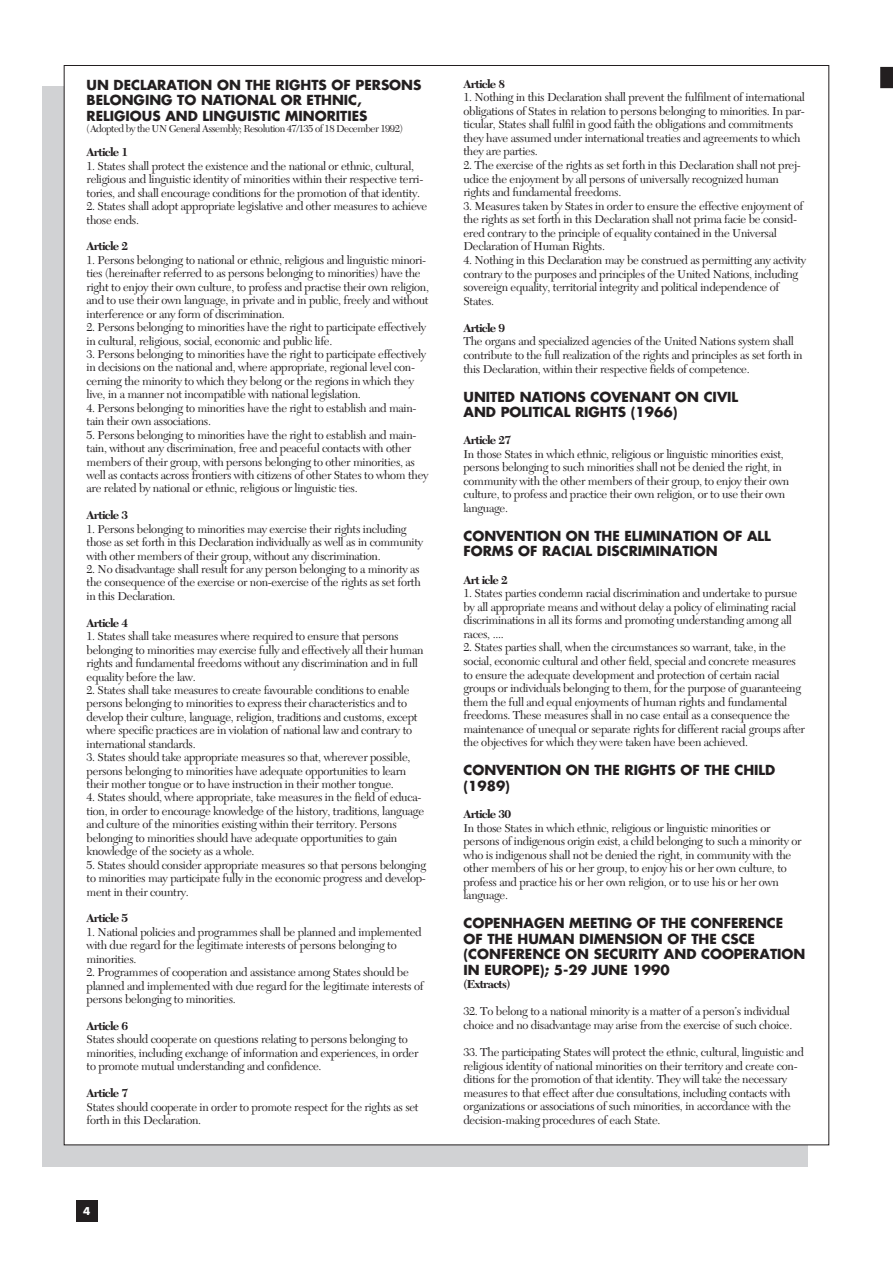
<style>
.page{position:relative;width:893px;height:1263px;background:#fff}
.page>*{position:absolute;margin:0;border:0;box-sizing:border-box;transform-origin:0 0}
.t1{font:700 13.5px/15.5px "Futura";color:#231f20}
.t2{font:12px/13.5px "New Caledonia";letter-spacing:-.025em;color:#231f20}
.t3{font:700 12px "New Caledonia";letter-spacing:-.055em;color:#231f20}
.t4{font:10.5px "New Caledonia";letter-spacing:-.05em;color:#231f20}
.t5{font:700 10.5px "Futura";color:#fff}
</style>
<div class="page">
<div style="left:77px;top:1200px;width:21px;height:22px;background:#231f20"></div>
<div style="left:43px;top:86px;width:765px;height:1080px;background:#d1d2d4"></div>
<div style="left:64px;top:65px;width:765px;height:1080px;background:#fff"></div>
<div style="left:880px;top:67px;width:12px;height:21px;background:#231f20"></div>
<p class="t1" style="left:87px;top:78px;width:336px">UN DECLARATION ON THE RIGHTS OF PERSONS<br>BELONGING TO NATIONAL OR ETHNIC,<br>RELIGIOUS AND LINGUISTIC MINORITIES</p>
<p class="t4" style="left:87px;top:124px;width:318px">(Adopted by the UN General Assembly; Resolution 47/135 of 18 December 1992)</p>
<p class="t3" style="left:87px;top:147px;width:43px">Article 1</p>
<p class="t2" style="left:87px;top:160px;width:338px">1. States shall protect the existence and the national or ethnic, cultural, religious and linguistic identity of minorities within their respective terri&shy;tories, and shall encourage conditions for the promotion of that identity.</p>
<p class="t2" style="left:87px;top:201px;width:342px">2. States shall adopt appropriate legislative and other measures to achieve those ends.</p>
<p class="t3" style="left:87px;top:242px;width:43px">Article 2</p>
<p class="t2" style="left:87px;top:254px;width:344px">1. Persons belonging to national or ethnic, religious and linguistic minori&shy;ties (hereinafter referred to as persons belonging to minorities) have the right to enjoy their own culture, to profess and practise their own religion, and to use their own language, in private and in public, freely and without interference or any form of discrimination.</p>
<p class="t2" style="left:87px;top:322px;width:341px">2. Persons belonging to minorities have the right to participate effectively in cultural, religious, social, economic and public life.</p>
<p class="t2" style="left:87px;top:348px;width:341px">3. Persons belonging to minorities have the right to participate effectively in decisions on the national and, where appropriate, regional level con&shy;cerning the minority to which they belong or the regions in which they live, in a manner not incompatible with national legislation.</p>
<p class="t2" style="left:87px;top:402px;width:331px">4. Persons belonging to minorities have the right to establish and main&shy;tain their own associations.</p>
<p class="t2" style="left:87px;top:429px;width:343px">5. Persons belonging to minorities have the right to establish and main&shy;tain, without any discrimination, free and peaceful contacts with other members of their group, with persons belonging to other minorities, as well as contacts across frontiers with citizens of other States to whom they are related by national or ethnic, religious or linguistic ties.</p>
<p class="t3" style="left:87px;top:510px;width:43px">Article 3</p>
<p class="t2" style="left:87px;top:523px;width:338px">1. Persons belonging to minorities may exercise their rights including those as set forth in this Declaration individually as well as in community with other members of their group, without any discrimination.</p>
<p class="t2" style="left:87px;top:563px;width:336px;text-align:justify">2. No disadvantage shall result for any person belonging to a minority as the consequence of the exercise or non-exercise of the rights as set forth in this Declaration.</p>
<p class="t3" style="left:87px;top:618px;width:43px">Article 4</p>
<p class="t2" style="left:87px;top:631px;width:338px">1. States shall take measures where required to ensure that persons belonging to minorities may exercise fully and effectively all their human rights and fundamental freedoms without any discrimination and in full equality before the law.</p>
<p class="t2" style="left:87px;top:684px;width:333px">2. States shall take measures to create favourable conditions to enable persons belonging to minorities to express their characteristics and to develop their culture, language, religion, traditions and customs, except where specific practices are in violation of national law and contrary to international standards.</p>
<p class="t2" style="left:87px;top:752px;width:325px">3. States should take appropriate measures so that, wherever possible, persons belonging to minorities have adequate opportunities to learn their mother tongue or to have instruction in their mother tongue.</p>
<p class="t2" style="left:87px;top:792px;width:339px">4. States should, where appropriate, take measures in the field of educa&shy;tion, in order to encourage knowledge of the history, traditions, language and culture of the minorities existing within their territory. Persons belonging to minorities should have adequate opportunities to gain knowledge of the society as a whole.</p>
<p class="t2" style="left:87px;top:859px;width:341px;text-align:justify">5. States should consider appropriate measures so that persons belonging to minorities may participate fully in the economic progress and develop&shy;ment in their country.</p>
<p class="t3" style="left:87px;top:913px;width:43px">Article 5</p>
<p class="t2" style="left:87px;top:926px;width:337px">1. National policies and programmes shall be planned and implemented with due regard for the legitimate interests of persons belonging to minorities.</p>
<p class="t2" style="left:87px;top:967px;width:339px">2. Programmes of cooperation and assistance among States should be planned and implemented with due regard for the legitimate interests of persons belonging to minorities.</p>
<p class="t3" style="left:87px;top:1021px;width:43px">Article 6</p>
<p class="t2" style="left:87px;top:1034px;width:333px">States should cooperate on questions relating to persons belonging to minorities, including exchange of information and experiences, in order to promote mutual understanding and confidence.</p>
<p class="t3" style="left:87px;top:1088px;width:43px">Article 7</p>
<p class="t2" style="left:87px;top:1101px;width:334px">States should cooperate in order to promote respect for the rights as set forth in this Declaration.</p>
<p class="t5" style="left:83px;top:1206px;width:9px">4</p>
<p class="t3" style="left:463px;top:79px;width:43px">Article 8</p>
<p class="t2" style="left:463px;top:92px;width:343px">1. Nothing in this Declaration shall prevent the fulfilment of international obligations of States in relation to persons belonging to minorities. In par&shy;ticular, States shall fulfil in good faith the obligations and commitments they have assumed under international treaties and agreements to which they are parties.</p>
<p class="t2" style="left:463px;top:160px;width:339px">2. The exercise of the rights as set forth in this Declaration shall not prej&shy;udice the enjoyment by all persons of universally recognized human rights and fundamental freedoms.</p>
<p class="t2" style="left:463px;top:200px;width:341px">3. Measures taken by States in order to ensure the effective enjoyment of the rights as set forth in this Declaration shall not prima facie be consid&shy;ered contrary to the principle of equality contained in the Universal Declaration of Human Rights.</p>
<p class="t2" style="left:463px;top:255px;width:344px">4. Nothing in this Declaration may be construed as permitting any activity contrary to the purposes and principles of the United Nations, including sovereign equality, territorial integrity and political independence of States.</p>
<p class="t3" style="left:463px;top:323px;width:43px">Article 9</p>
<p class="t2" style="left:463px;top:336px;width:341px">The organs and specialized agencies of the United Nations system shall contribute to the full realization of the rights and principles as set forth in this Declaration, within their respective fields of competence.</p>
<p class="t1" style="left:463px;top:390px;width:276px">UNITED NATIONS COVENANT ON CIVIL<br>AND POLITICAL RIGHTS (1966)</p>
<p class="t3" style="left:463px;top:435px;width:49px">Article 27</p>
<p class="t2" style="left:463px;top:448px;width:327px">In those States in which ethnic, religious or linguistic minorities exist, persons belonging to such minorities shall not be denied the right, in community with the other members of their group, to enjoy their own culture, to profess and practice their own religion, or to use their own language.</p>
<p class="t1" style="left:463px;top:529px;width:309px">CONVENTION ON THE ELIMINATION OF ALL<br>FORMS OF RACIAL DISCRIMINATION</p>
<p class="t3" style="left:463px;top:575px;width:46px">Art icle 2</p>
<p class="t2" style="left:463px;top:588px;width:335px">1. States parties condemn racial discrimination and undertake to pursue by all appropriate means and without delay a policy of eliminating racial discriminations in all its forms and promoting understanding among all races, ....</p>
<p class="t2" style="left:463px;top:642px;width:343px">2. States parties shall, when the circumstances so warrant, take, in the social, economic cultural and other field, special and concrete measures to ensure the adequate development and protection of certain racial groups or individuals belonging to them, for the purpose of guaranteeing them the full and equal enjoyments of human rights and fundamental freedoms. These measures shall in no case entail as a consequence the maintenance of unequal or separate rights for different racial groups after the objectives for which they were taken have been achieved.</p>
<p class="t1" style="left:463px;top:764px;width:313px">CONVENTION ON THE RIGHTS OF THE CHILD (1989)</p>
<p class="t3" style="left:463px;top:809px;width:49px">Article 30</p>
<p class="t2" style="left:463px;top:822px;width:340px">In those States in which ethnic, religious or linguistic minorities or persons of indigenous origin exist, a child belonging to such a minority or who is indigenous shall not be denied the right, in community with the other members of his or her group, to enjoy his or her own culture, to profess and practice his or her own religion, or to use his or her own language.</p>
<p class="t1" style="left:463px;top:917px;width:343px">COPENHAGEN MEETING OF THE CONFERENCE OF THE HUMAN DIMENSION OF THE CSCE (CONFERENCE ON SECURITY AND COOPERATION IN EUROPE); 5-29 JUNE 1990</p>
<p class="t3" style="left:463px;top:979px;width:48px">(Extracts)</p>
<p class="t2" style="left:463px;top:1006px;width:330px">32. To belong to a national minority is a matter of a person’s individual choice and no disadvantage may arise from the exercise of such choice.</p>
<p class="t2" style="left:463px;top:1047px;width:342px">33. The participating States will protect the ethnic, cultural, linguistic and religious identity of national minorities on their territory and create con&shy;ditions for the promotion of that identity. They will take the necessary measures to that effect after due consultations, including contacts with organizations or associations of such minorities, in accordance with the decision-making procedures of each State.</p>
</div>
